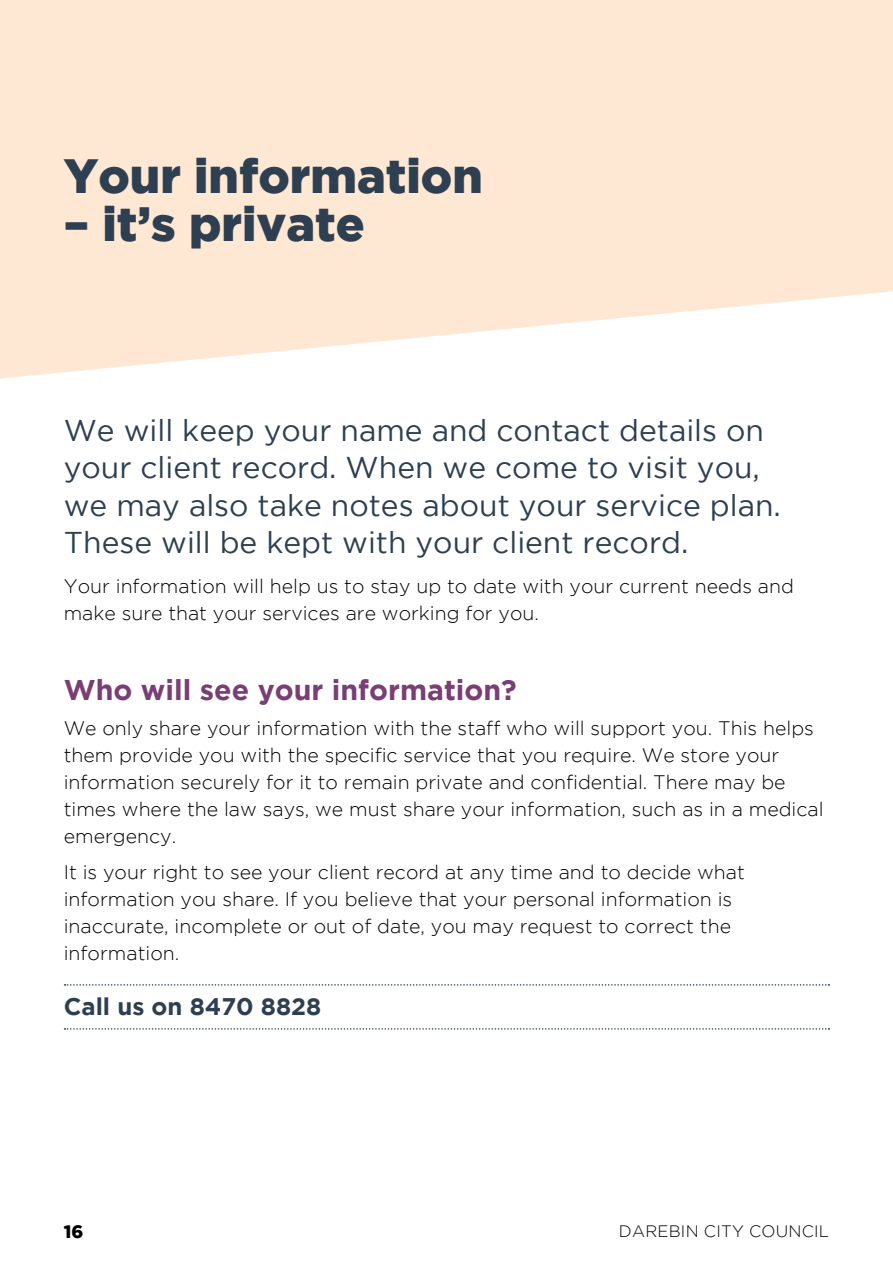
<style>
.page{position:relative;width:893px;height:1263px;background:#fff}
.page>*{position:absolute;margin:0;border:0;box-sizing:border-box;transform-origin:0 0}
.t1{font:900 48px "Gotham";color:#2e3f51}
.t2{font:30px/37.5px "Gotham";color:#2e3f51}
.t3{font:700 28.5px "Gotham";color:#793e73}
.t4{font:700 24px "Gotham";color:#2e3f51}
.t5{font:300 19.5px/27px "Gotham";color:#000}
.t6{font:900 18px "Gotham";color:#000}
.t7{font:300 16.5px "Gotham";letter-spacing:.015em;color:#000}
</style>
<div class="page">
<svg style="left:65px;top:984px;width:764px;height:2px"></svg>
<svg style="left:65px;top:1028px;width:764px;height:2px"></svg>
<svg style="left:0;top:0;width:893px;height:379px;background:#ffead8"></svg>
<svg style="left:892px;top:0;width:1px;height:291px"></svg>
<h1 class="t1" style="left:64px;top:149px;width:421px">Your information</h1>
<h1 class="t1" style="left:64px;top:197px;width:303px">– it’s private</h1>
<h2 class="t2" style="left:64px;top:411px;width:719px">We will keep your name and contact details on your client record. When we come to visit you, we may also take notes about your service plan.<br>These will be kept with your client record.</h2>
<p class="t5" style="left:64px;top:572px;width:732px">Your information will help us to stay up to date with your current needs and make sure that your services are working for you.</p>
<h3 class="t3" style="left:64px;top:673px;width:454px">Who will see your information?</h3>
<p class="t5" style="left:64px;top:715px;width:761px">We only share your information with the staff who will support you. This helps them provide you with the specific service that you require. We store your information securely for it to remain private and confidential. There may be times where the law says, we must share your information, such as in a medical emergency.</p>
<p class="t5" style="left:64px;top:858px;width:683px">It is your right to see your client record at any time and to decide what information you share. If you believe that your personal information is inaccurate, incomplete or out of date, you may request to correct the information.</p>
<p class="t4" style="left:64px;top:993px;width:259px">Call us on 8470 8828</p>
<p class="t6" style="left:64px;top:1221px;width:21px">16</p>
<p class="t7" style="left:619px;top:1222px;width:212px">DAREBIN CITY COUNCIL</p>
</div>
